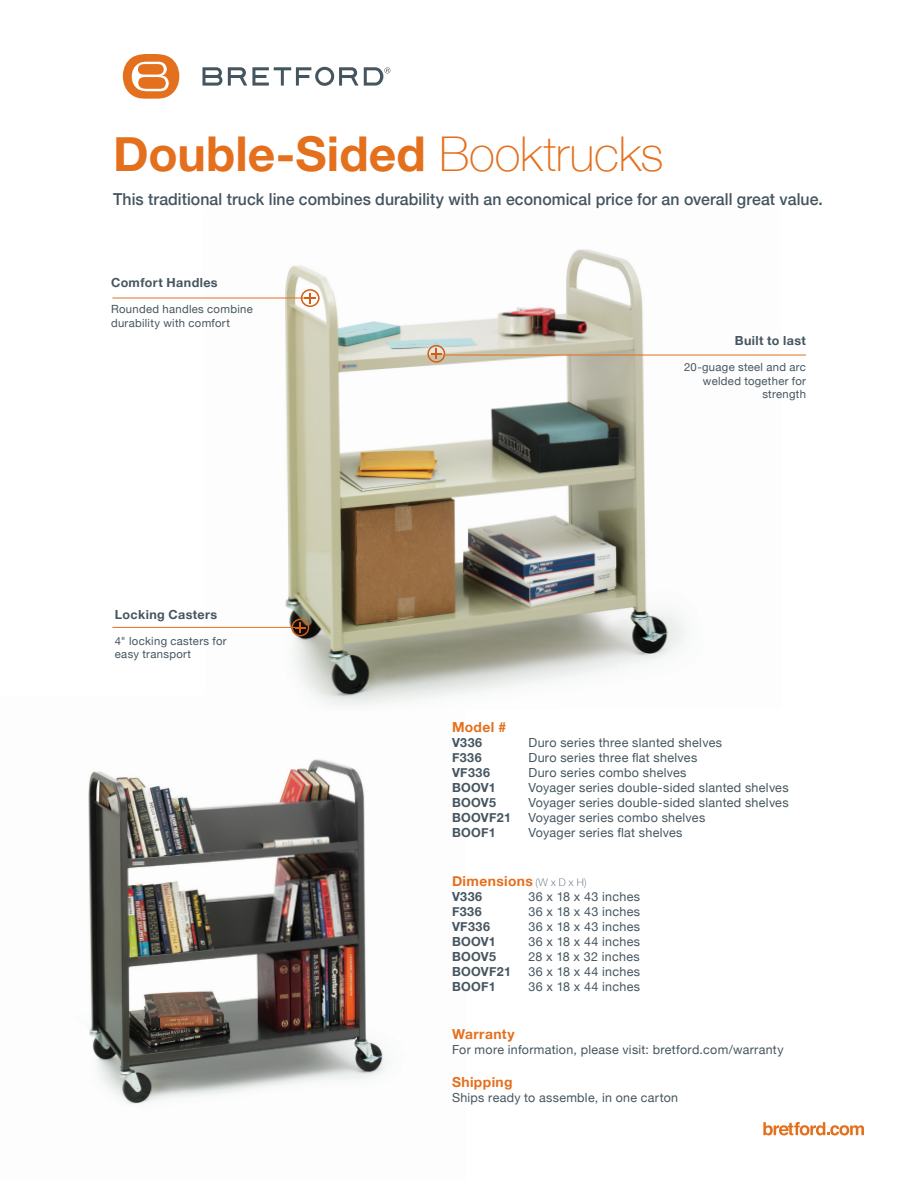
<style>
.page{position:relative;width:918px;height:1188px;background:#fff}
.page>*{position:absolute;margin:0;border:0;box-sizing:border-box;transform-origin:0 0}
.t1{font:700 48px "Helvetica Neue";color:#e4701e}
.t2{font:500 16.5px "Helvetica Neue";letter-spacing:.005em;color:#45555f;scale:.96 1}
.t3{font:700 13.8px "Helvetica Neue";letter-spacing:.03em;color:#e4701e}
.t4{font:12.6px "Helvetica Neue";letter-spacing:.025em;color:#45555f}
.t5{font:700 12.6px "Helvetica Neue";letter-spacing:.025em;color:#45555f}
.t6{font:12.45px "Helvetica Neue";letter-spacing:.025em;color:#45555f}
.t7{font:11.25px/13.5px "Helvetica Neue";letter-spacing:.03em;color:#45555f}
.s1{font-weight:100}
.s2{font-weight:100;font-size:10.5px;color:#45555f}
</style>
<div class="page">
<svg style="left:763px;top:1122px;width:101px;height:14px"></svg>
<svg style="left:203px;top:67px;width:19px;height:19px"></svg>
<svg style="left:123px;top:54px;width:56px;height:45px"></svg>
<svg style="left:228px;top:67px;width:162px;height:19px"></svg>
<img style="left:88px;top:759px;width:298px;height:345px">
<img style="left:203px;top:249px;width:579px;height:457px">
<hr style="left:112px;top:298px;width:193px;height:1px;background:#e4701e">
<svg style="left:301px;top:289px;width:19px;height:18px"></svg>
<svg style="left:427px;top:345px;width:18px;height:18px"></svg>
<hr style="left:443px;top:355px;width:363px;height:1px;background:#e4701e">
<hr style="left:112px;top:627px;width:183px;height:1px;background:#e4701e">
<svg style="left:291px;top:619px;width:18px;height:17px"></svg>
<p class="t1" style="left:113px;top:116px;width:552px">Double-Sided <span class="s1">Booktrucks</span></p>
<p class="t2" style="left:113px;top:186px;width:741px">This traditional truck line combines durability with an economical price for an overall great value.</p>
<p class="t5" style="left:111px;top:273px;width:108px">Comfort Handles</p>
<p class="t7" style="left:111px;top:303px;width:143px">Rounded handles combine durability with comfort</p>
<p class="t5" style="left:115px;top:604px;width:104px">Locking Casters</p>
<p class="t7" style="left:115px;top:635px;width:113px">4" locking casters for easy transport</p>
<p class="t5" style="left:735px;top:331px;width:73px">Built to last</p>
<p class="t7" style="left:684px;top:361px;width:123px;text-align:right">20-guage steel and arc welded together for strength</p>
<p class="t3" style="left:452px;top:716px;width:56px">Model #</p>
<p class="t5" style="left:452px;top:733px;width:32px">V336</p>
<p class="t4" style="left:529px;top:734px;width:195px">Duro series three slanted shelves</p>
<p class="t5" style="left:452px;top:748px;width:31px">F336</p>
<p class="t4" style="left:529px;top:749px;width:170px">Duro series three flat shelves</p>
<p class="t5" style="left:452px;top:763px;width:40px">VF336</p>
<p class="t4" style="left:529px;top:764px;width:160px">Duro series combo shelves</p>
<p class="t5" style="left:452px;top:778px;width:45px">BOOV1</p>
<p class="t4" style="left:529px;top:779px;width:262px">Voyager series double-sided slanted shelves</p>
<p class="t5" style="left:452px;top:793px;width:45px">BOOV5</p>
<p class="t4" style="left:529px;top:794px;width:262px">Voyager series double-sided slanted shelves</p>
<p class="t5" style="left:452px;top:808px;width:61px">BOOVF21</p>
<p class="t4" style="left:529px;top:809px;width:178px">Voyager series combo shelves</p>
<p class="t5" style="left:452px;top:823px;width:45px">BOOF1</p>
<p class="t4" style="left:529px;top:824px;width:156px">Voyager series flat shelves</p>
<p class="t3" style="left:452px;top:870px;width:136px">Dimensions <span class="s2">(W x D x H)</span></p>
<p class="t5" style="left:452px;top:886px;width:32px">V336</p>
<p class="t4" style="left:529px;top:887px;width:113px">36 x 18 x 43 inches</p>
<p class="t5" style="left:452px;top:901px;width:31px">F336</p>
<p class="t4" style="left:529px;top:902px;width:113px">36 x 18 x 43 inches</p>
<p class="t5" style="left:452px;top:916px;width:40px">VF336</p>
<p class="t4" style="left:529px;top:917px;width:113px">36 x 18 x 43 inches</p>
<p class="t5" style="left:452px;top:931px;width:45px">BOOV1</p>
<p class="t4" style="left:529px;top:932px;width:113px">36 x 18 x 44 inches</p>
<p class="t5" style="left:452px;top:946px;width:45px">BOOV5</p>
<p class="t4" style="left:529px;top:947px;width:113px">28 x 18 x 32 inches</p>
<p class="t5" style="left:452px;top:961px;width:61px">BOOVF21</p>
<p class="t4" style="left:529px;top:962px;width:113px">36 x 18 x 44 inches</p>
<p class="t5" style="left:452px;top:976px;width:45px">BOOF1</p>
<p class="t4" style="left:529px;top:977px;width:113px">36 x 18 x 44 inches</p>
<p class="t3" style="left:452px;top:1023px;width:64px">Warranty</p>
<p class="t6" style="left:452px;top:1040px;width:333px">For more information, please visit: bretford.com/warranty</p>
<p class="t3" style="left:452px;top:1071px;width:62px">Shipping</p>
<p class="t6" style="left:452px;top:1089px;width:228px">Ships ready to assemble, in one carton</p>
</div>
